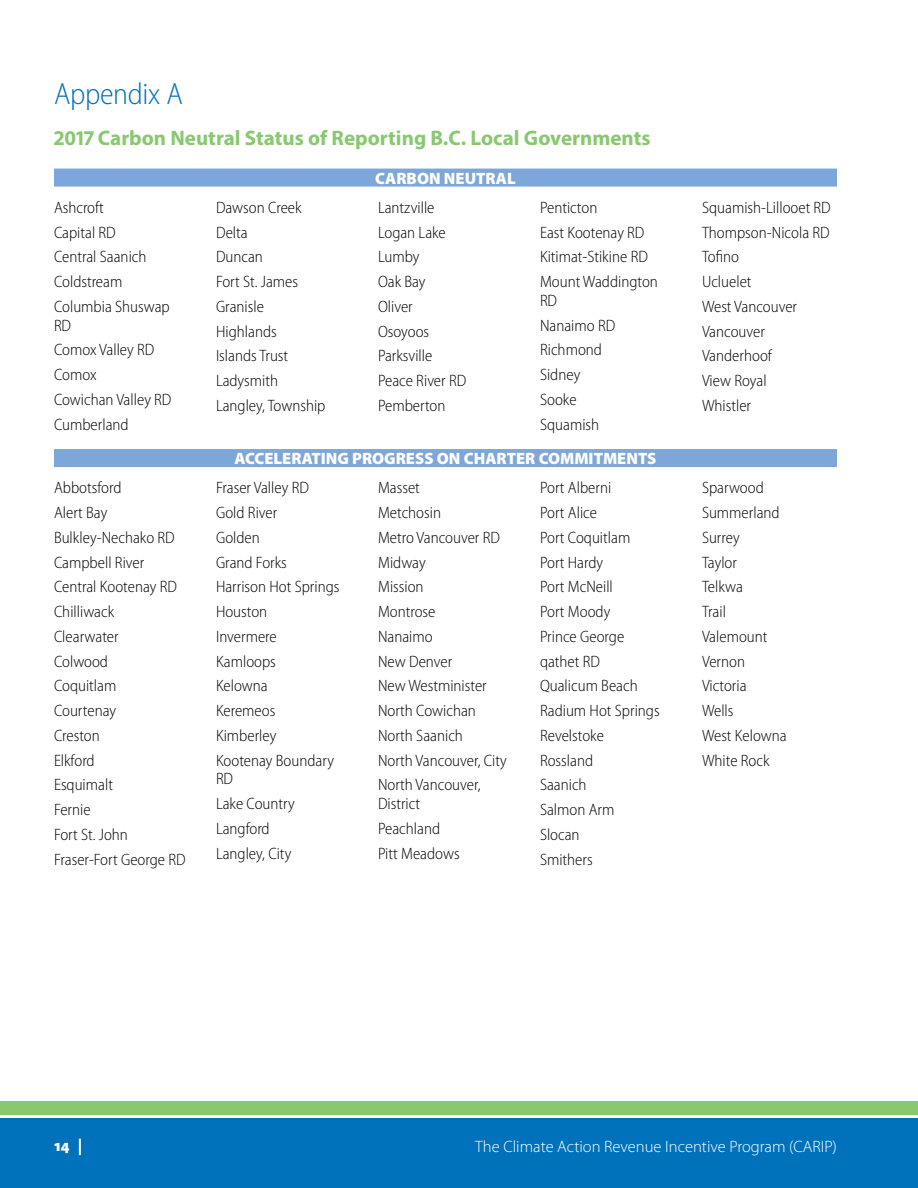
<style>
.page{position:relative;width:918px;height:1188px;background:#fff}
.page>*{position:absolute;margin:0;border:0;box-sizing:border-box;transform-origin:0 0}
.t1{font:300 semi-condensed 30.75px "Myriad Pro";letter-spacing:-.01em;color:#0072bc}
.t2{font:700 21px "Myriad Pro";color:#88c86f}
._3-column_list{font:300 semi-condensed 16.5px/18.8px "Myriad Pro";color:#000}
.t3{font:900 16.5px "Myriad Pro";color:#fff}
.t4{font:300 16.5px "Myriad Pro";color:#fff}
.t5{font:900 semi-condensed 16.5px "Myriad Pro";color:#fff}
</style>
<div class="page">
<div style="left:0;top:1118px;width:918px;height:70px;background:#0072bc"></div>
<div style="left:0;top:1102px;width:918px;height:13px;background:#88c86f"></div>
<div style="left:54px;top:169px;width:783px;height:18px;background:#7da7d8"></div>
<div style="left:54px;top:449px;width:783px;height:18px;background:#7da7d8"></div>
<h1 class="t1" style="left:54px;top:77px;width:130px">Appendix A</h1>
<h2 class="t2" style="left:54px;top:124px;width:598px">2017 Carbon Neutral Status of Reporting B.C. Local Governments</h2>
<h4 class="t3" style="left:375px;top:169px;width:142px">CARBON NEUTRAL</h4>
<p class="_3-column_list" style="left:54px;top:198px;width:51px">Ashcroft</p>
<p class="_3-column_list" style="left:54px;top:223px;width:63px">Capital RD</p>
<p class="_3-column_list" style="left:54px;top:248px;width:94px">Central Saanich</p>
<p class="_3-column_list" style="left:54px;top:273px;width:70px">Coldstream</p>
<p class="_3-column_list" style="left:54px;top:297px;width:117px">Columbia Shuswap<br>RD</p>
<p class="_3-column_list" style="left:54px;top:341px;width:102px">Comox Valley RD</p>
<p class="_3-column_list" style="left:54px;top:366px;width:44px">Comox</p>
<p class="_3-column_list" style="left:54px;top:390px;width:119px">Cowichan Valley RD</p>
<p class="_3-column_list" style="left:54px;top:415px;width:76px">Cumberland</p>
<p class="_3-column_list" style="left:216px;top:198px;width:87px">Dawson Creek</p>
<p class="_3-column_list" style="left:216px;top:223px;width:33px">Delta</p>
<p class="_3-column_list" style="left:216px;top:248px;width:48px">Duncan</p>
<p class="_3-column_list" style="left:216px;top:273px;width:84px">Fort St. James</p>
<p class="_3-column_list" style="left:216px;top:297px;width:49px">Granisle</p>
<p class="_3-column_list" style="left:216px;top:322px;width:62px">Highlands</p>
<p class="_3-column_list" style="left:216px;top:347px;width:74px">Islands Trust</p>
<p class="_3-column_list" style="left:216px;top:372px;width:64px">Ladysmith</p>
<p class="_3-column_list" style="left:216px;top:396px;width:111px">Langley, Township</p>
<p class="_3-column_list" style="left:378px;top:198px;width:58px">Lantzville</p>
<p class="_3-column_list" style="left:378px;top:223px;width:69px">Logan Lake</p>
<p class="_3-column_list" style="left:378px;top:248px;width:43px">Lumby</p>
<p class="_3-column_list" style="left:378px;top:273px;width:49px">Oak Bay</p>
<p class="_3-column_list" style="left:378px;top:297px;width:36px">Oliver</p>
<p class="_3-column_list" style="left:378px;top:322px;width:53px">Osoyoos</p>
<p class="_3-column_list" style="left:378px;top:347px;width:56px">Parksville</p>
<p class="_3-column_list" style="left:378px;top:372px;width:90px">Peace River RD</p>
<p class="_3-column_list" style="left:378px;top:396px;width:69px">Pemberton</p>
<p class="_3-column_list" style="left:540px;top:198px;width:59px">Penticton</p>
<p class="_3-column_list" style="left:540px;top:223px;width:106px">East Kootenay RD</p>
<p class="_3-column_list" style="left:540px;top:248px;width:109px">Kitimat-Stikine RD</p>
<p class="_3-column_list" style="left:540px;top:273px;width:119px">Mount Waddington<br>RD</p>
<p class="_3-column_list" style="left:540px;top:316px;width:77px">Nanaimo RD</p>
<p class="_3-column_list" style="left:540px;top:341px;width:64px">Richmond</p>
<p class="_3-column_list" style="left:540px;top:366px;width:42px">Sidney</p>
<p class="_3-column_list" style="left:540px;top:390px;width:38px">Sooke</p>
<p class="_3-column_list" style="left:540px;top:415px;width:61px">Squamish</p>
<p class="_3-column_list" style="left:54px;top:479px;width:69px">Abbotsford</p>
<p class="_3-column_list" style="left:54px;top:504px;width:55px">Alert Bay</p>
<p class="_3-column_list" style="left:54px;top:528px;width:122px">Bulkley-Nechako RD</p>
<p class="_3-column_list" style="left:54px;top:553px;width:92px">Campbell River</p>
<p class="_3-column_list" style="left:54px;top:578px;width:124px">Central Kootenay RD</p>
<p class="_3-column_list" style="left:54px;top:603px;width:62px">Chilliwack</p>
<p class="_3-column_list" style="left:54px;top:627px;width:66px">Clearwater</p>
<p class="_3-column_list" style="left:54px;top:652px;width:56px">Colwood</p>
<p class="_3-column_list" style="left:54px;top:677px;width:64px">Coquitlam</p>
<p class="_3-column_list" style="left:54px;top:702px;width:64px">Courtenay</p>
<p class="_3-column_list" style="left:54px;top:726px;width:47px">Creston</p>
<p class="_3-column_list" style="left:54px;top:751px;width:42px">Elkford</p>
<p class="_3-column_list" style="left:54px;top:776px;width:61px">Esquimalt</p>
<p class="_3-column_list" style="left:54px;top:801px;width:38px">Fernie</p>
<p class="_3-column_list" style="left:54px;top:825px;width:76px">Fort St. John</p>
<p class="_3-column_list" style="left:54px;top:850px;width:133px">Fraser-Fort George RD</p>
<h4 class="t3" style="left:234px;top:449px;width:424px">ACCELERATING PROGRESS ON CHARTER COMMITMENTS</h4>
<p class="_3-column_list" style="left:216px;top:479px;width:94px">Fraser Valley RD</p>
<p class="_3-column_list" style="left:216px;top:504px;width:63px">Gold River</p>
<p class="_3-column_list" style="left:216px;top:528px;width:45px">Golden</p>
<p class="_3-column_list" style="left:216px;top:553px;width:72px">Grand Forks</p>
<p class="_3-column_list" style="left:216px;top:578px;width:125px">Harrison Hot Springs</p>
<p class="_3-column_list" style="left:216px;top:603px;width:53px">Houston</p>
<p class="_3-column_list" style="left:216px;top:627px;width:62px">Invermere</p>
<p class="_3-column_list" style="left:216px;top:652px;width:61px">Kamloops</p>
<p class="_3-column_list" style="left:216px;top:677px;width:53px">Kelowna</p>
<p class="_3-column_list" style="left:216px;top:702px;width:61px">Keremeos</p>
<p class="_3-column_list" style="left:216px;top:726px;width:62px">Kimberley</p>
<p class="_3-column_list" style="left:216px;top:751px;width:120px">Kootenay Boundary<br>RD</p>
<p class="_3-column_list" style="left:216px;top:795px;width:80px">Lake Country</p>
<p class="_3-column_list" style="left:216px;top:819px;width:55px">Langford</p>
<p class="_3-column_list" style="left:216px;top:844px;width:77px">Langley, City</p>
<p class="_3-column_list" style="left:378px;top:479px;width:43px">Masset</p>
<p class="_3-column_list" style="left:378px;top:504px;width:65px">Metchosin</p>
<p class="_3-column_list" style="left:378px;top:528px;width:123px">Metro Vancouver RD</p>
<p class="_3-column_list" style="left:378px;top:553px;width:49px">Midway</p>
<p class="_3-column_list" style="left:378px;top:578px;width:47px">Mission</p>
<p class="_3-column_list" style="left:378px;top:603px;width:59px">Montrose</p>
<p class="_3-column_list" style="left:378px;top:627px;width:56px">Nanaimo</p>
<p class="_3-column_list" style="left:378px;top:652px;width:76px">New Denver</p>
<p class="_3-column_list" style="left:378px;top:677px;width:110px">New Westminister</p>
<p class="_3-column_list" style="left:378px;top:702px;width:100px">North Cowichan</p>
<p class="_3-column_list" style="left:378px;top:726px;width:86px">North Saanich</p>
<p class="_3-column_list" style="left:378px;top:751px;width:130px">North Vancouver, City</p>
<p class="_3-column_list" style="left:378px;top:776px;width:104px">North Vancouver,<br>District</p>
<p class="_3-column_list" style="left:378px;top:819px;width:64px">Peachland</p>
<p class="_3-column_list" style="left:378px;top:844px;width:83px">Pitt Meadows</p>
<p class="_3-column_list" style="left:540px;top:479px;width:73px">Port Alberni</p>
<p class="_3-column_list" style="left:540px;top:504px;width:59px">Port Alice</p>
<p class="_3-column_list" style="left:540px;top:528px;width:92px">Port Coquitlam</p>
<p class="_3-column_list" style="left:540px;top:553px;width:65px">Port Hardy</p>
<p class="_3-column_list" style="left:540px;top:578px;width:74px">Port McNeill</p>
<p class="_3-column_list" style="left:540px;top:603px;width:72px">Port Moody</p>
<p class="_3-column_list" style="left:540px;top:627px;width:86px">Prince George</p>
<p class="_3-column_list" style="left:540px;top:652px;width:61px">qathet RD</p>
<p class="_3-column_list" style="left:540px;top:677px;width:99px">Qualicum Beach</p>
<p class="_3-column_list" style="left:540px;top:702px;width:121px">Radium Hot Springs</p>
<p class="_3-column_list" style="left:540px;top:726px;width:65px">Revelstoke</p>
<p class="_3-column_list" style="left:540px;top:751px;width:55px">Rossland</p>
<p class="_3-column_list" style="left:540px;top:776px;width:48px">Saanich</p>
<p class="_3-column_list" style="left:540px;top:801px;width:76px">Salmon Arm</p>
<p class="_3-column_list" style="left:540px;top:825px;width:41px">Slocan</p>
<p class="_3-column_list" style="left:540px;top:850px;width:54px">Smithers</p>
<p class="_3-column_list" style="left:702px;top:198px;width:130px">Squamish-Lillooet RD</p>
<p class="_3-column_list" style="left:702px;top:223px;width:129px">Thompson-Nicola RD</p>
<p class="_3-column_list" style="left:702px;top:248px;width:39px">Tofino</p>
<p class="_3-column_list" style="left:702px;top:273px;width:51px">Ucluelet</p>
<p class="_3-column_list" style="left:702px;top:297px;width:97px">West Vancouver</p>
<p class="_3-column_list" style="left:702px;top:322px;width:64px">Vancouver</p>
<p class="_3-column_list" style="left:702px;top:347px;width:71px">Vanderhoof</p>
<p class="_3-column_list" style="left:702px;top:372px;width:66px">View Royal</p>
<p class="_3-column_list" style="left:702px;top:396px;width:51px">Whistler</p>
<p class="_3-column_list" style="left:702px;top:479px;width:63px">Sparwood</p>
<p class="_3-column_list" style="left:702px;top:504px;width:79px">Summerland</p>
<p class="_3-column_list" style="left:702px;top:528px;width:39px">Surrey</p>
<p class="_3-column_list" style="left:702px;top:553px;width:37px">Taylor</p>
<p class="_3-column_list" style="left:702px;top:578px;width:42px">Telkwa</p>
<p class="_3-column_list" style="left:702px;top:603px;width:25px">Trail</p>
<p class="_3-column_list" style="left:702px;top:627px;width:67px">Valemount</p>
<p class="_3-column_list" style="left:702px;top:652px;width:45px">Vernon</p>
<p class="_3-column_list" style="left:702px;top:677px;width:46px">Victoria</p>
<p class="_3-column_list" style="left:702px;top:702px;width:33px">Wells</p>
<p class="_3-column_list" style="left:702px;top:726px;width:86px">West Kelowna</p>
<p class="_3-column_list" style="left:702px;top:751px;width:69px">White Rock</p>
<p class="t5" style="left:54px;top:1136px;width:30px">14 |</p>
<p class="t4" style="left:475px;top:1138px;width:363px">The Climate Action Revenue Incentive Program (CARIP)</p>
</div>
